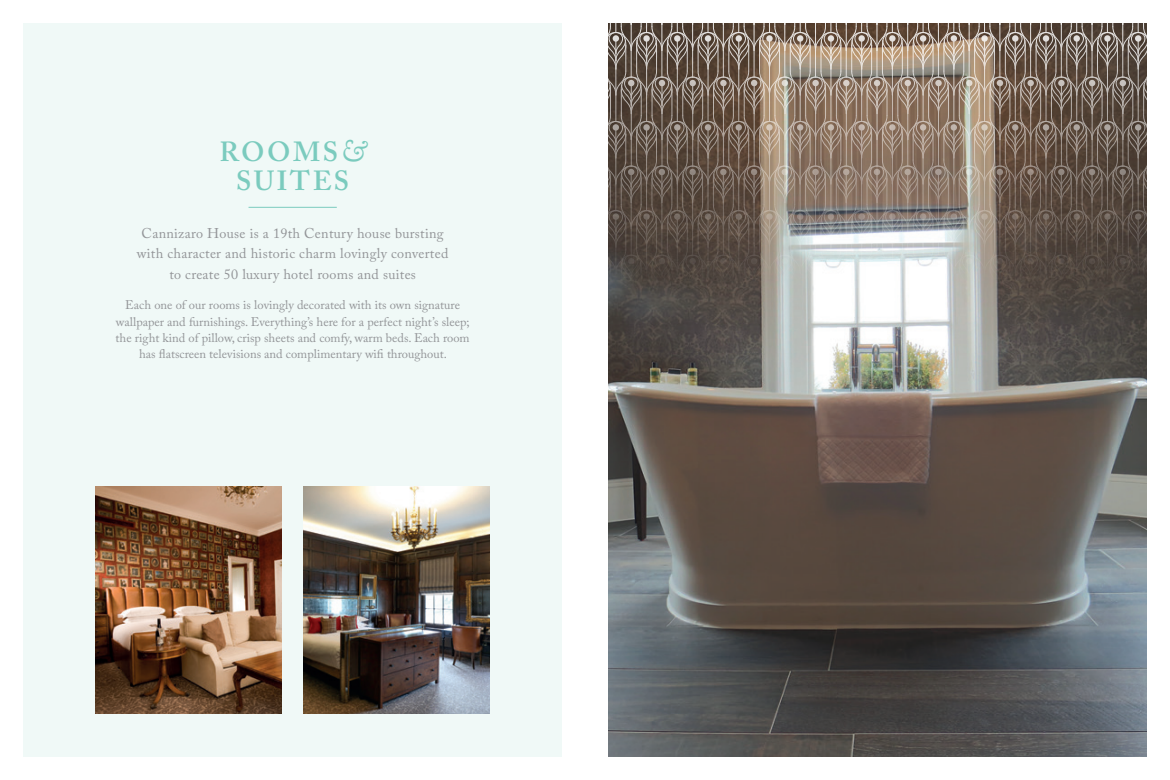
<style>
.page{position:relative;width:1170px;height:780px;background:#fff}
.page>*{position:absolute;margin:0;border:0;box-sizing:border-box;transform-origin:0 0}
.t1{font:600 27.5px/28.8px "Adobe Caslon Pro";letter-spacing:.09em;color:#7bcbbe;text-align:center}
.t2{font:14.12px/20.5px "Adobe Caslon Pro";letter-spacing:.02em;color:#939598;text-align:center}
.t3{font:12.5px/16.2px "Adobe Caslon Pro";color:#939598;text-align:center}
.s1{font-weight:400;font-style:italic;font-size:30.25px}
</style>
<div class="page">
<img style="left:608px;top:292px;width:538px;height:464px">
<div style="left:23px;top:23px;width:539px;height:733px;background:#f0f9f7"></div>
<hr style="left:248px;top:207px;width:89px;height:1px;background:#7bcbbe">
<svg style="left:608px;top:23px;width:539px;height:269px;background:#82746a"></svg>
<img style="left:95px;top:487px;width:187px;height:226px">
<img style="left:303px;top:487px;width:187px;height:226px">
<h1 class="t1" style="left:219px;top:137px;width:148px">ROOMS<span class="s1">&amp;<br></span>SUITES</h1>
<p class="t2" style="left:137px;top:223px;width:313px">Cannizaro House is a 19th Century house bursting with character and historic charm lovingly converted to create 50 luxury hotel rooms and suites</p>
<p class="t3" style="left:116px;top:297px;width:355px">Each one of our rooms is lovingly decorated with its own signature wallpaper and furnishings. Everything’s here for a perfect night’s sleep; the right kind of pillow, crisp sheets and comfy, warm beds. Each room has flatscreen televisions and complimentary wifi throughout.</p>
</div>
